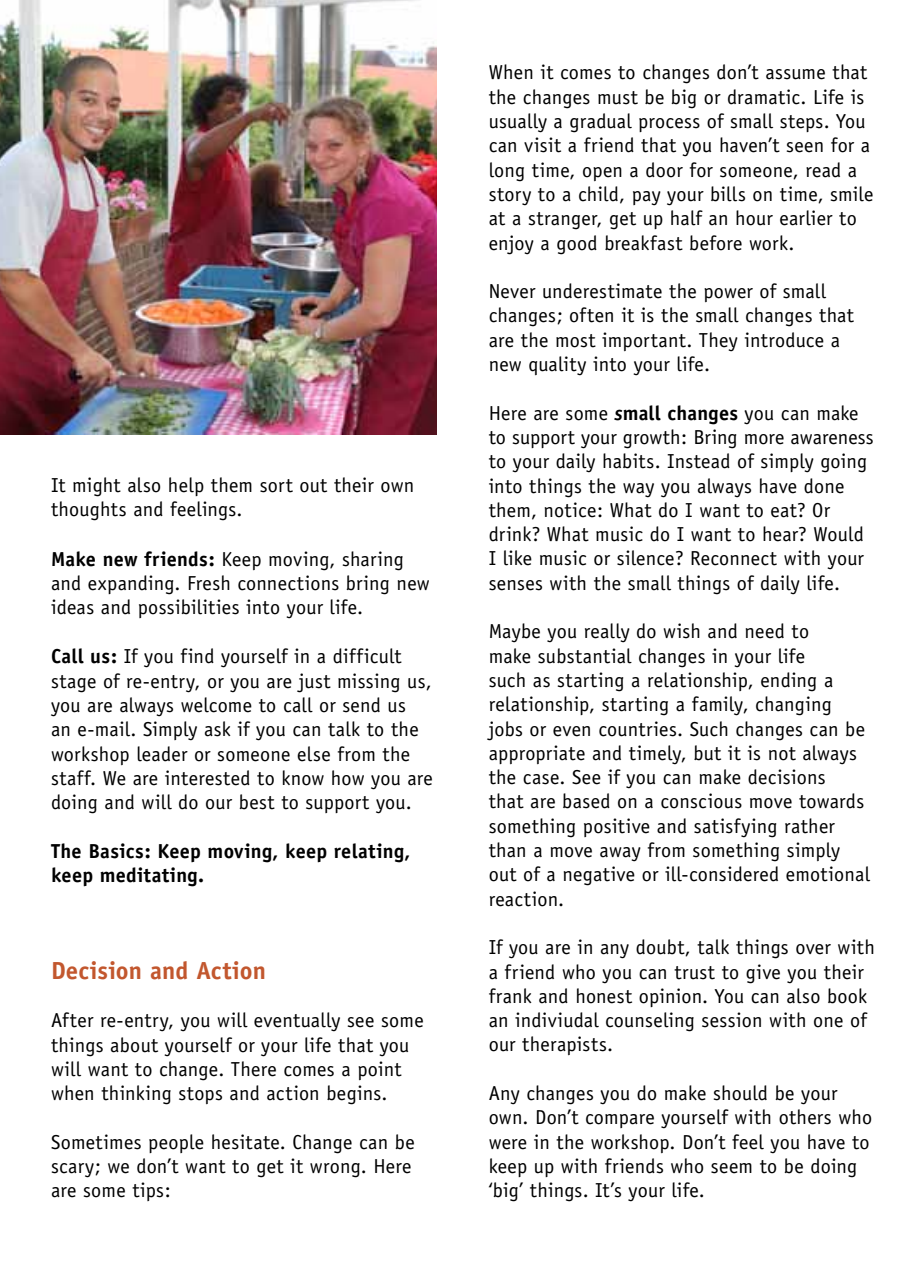
<style>
.page{position:relative;width:914px;height:1278px;background:#fff}
.page>*{position:absolute;margin:0;border:0;box-sizing:border-box;transform-origin:0 0}
.t1{font:700 24.75px "Officina Sans";letter-spacing:.005em;color:#c2572e}
.t2{font:20.25px/24.3px "Officina Sans";letter-spacing:.01em;color:#000}
.t3{font:700 20.25px/24.3px "Officina Sans";letter-spacing:.015em;color:#000}
.s1{font-weight:700}
.s2{font-weight:700;font-style:italic}
</style>
<div class="page">
<img style="left:0;top:0;width:437px;height:434px">
<p class="t2" style="left:51px;top:473px;width:365px">It might also help them sort out their own thoughts and feelings.</p>
<p class="t2" style="left:51px;top:547px;width:380px"><span class="s1">Make new friends:</span> Keep moving, sharing and expanding. Fresh connections bring new ideas and possibilities into your life.</p>
<p class="t2" style="left:51px;top:644px;width:383px"><span class="s1">Call us:</span> If you find yourself in a difficult stage of re-entry, or you are just missing us, you are always welcome to call or send us<br>an e-mail. Simply ask if you can talk to the workshop leader or someone else from the staff. We are interested to know how you are doing and will do our best to support you.</p>
<p class="t3" style="left:51px;top:839px;width:361px">The Basics: Keep moving, keep relating, keep meditating.</p>
<p class="t1" style="left:51px;top:955px;width:217px">Decision and Action</p>
<p class="t2" style="left:51px;top:1008px;width:374px">After re-entry, you will eventually see some things about yourself or your life that you will want to change. There comes a point when thinking stops and action begins.</p>
<p class="t2" style="left:51px;top:1130px;width:365px">Sometimes people hesitate. Change can be scary; we don’t want to get it wrong. Here are some tips:</p>
<p class="t2" style="left:489px;top:60px;width:386px">When it comes to changes don’t assume that the changes must be big or dramatic. Life is usually a gradual process of small steps. You can visit a friend that you haven’t seen for a long time, open a door for someone, read a story to a child, pay your bills on time, smile at a stranger, get up half an hour earlier to enjoy a good breakfast before work.</p>
<p class="t2" style="left:489px;top:279px;width:367px">Never underestimate the power of small changes; often it is the small changes that are the most important. They introduce a new quality into your life.</p>
<p class="t2" style="left:489px;top:401px;width:387px">Here are some <span class="s2">s</span><span class="s1">mall changes</span> you can make to support your growth: Bring more awareness to your daily habits. Instead of simply going into things the way you always have done them, notice: What do I want to eat? Or drink? What music do I want to hear? Would I like music or silence? Reconnect with your senses with the small things of daily life.</p>
<p class="t2" style="left:489px;top:619px;width:383px">Maybe you really do wish and need to<br>make substantial changes in your life<br>such as starting a relationship, ending a relationship, starting a family, changing jobs or even countries. Such changes can be appropriate and timely, but it is not always the case. See if you can make decisions<br>that are based on a conscious move towards something positive and satisfying rather than a move away from something simply out of a negative or ill-considered emotional reaction.</p>
<p class="t2" style="left:489px;top:935px;width:388px">If you are in any doubt, talk things over with a friend who you can trust to give you their frank and honest opinion. You can also book an indiviudal counseling session with one of our therapists.</p>
<p class="t2" style="left:489px;top:1081px;width:385px">Any changes you do make should be your own. Don’t compare yourself with others who were in the workshop. Don’t feel you have to keep up with friends who seem to be doing ‘big’ things. It’s your life.</p>
</div>
